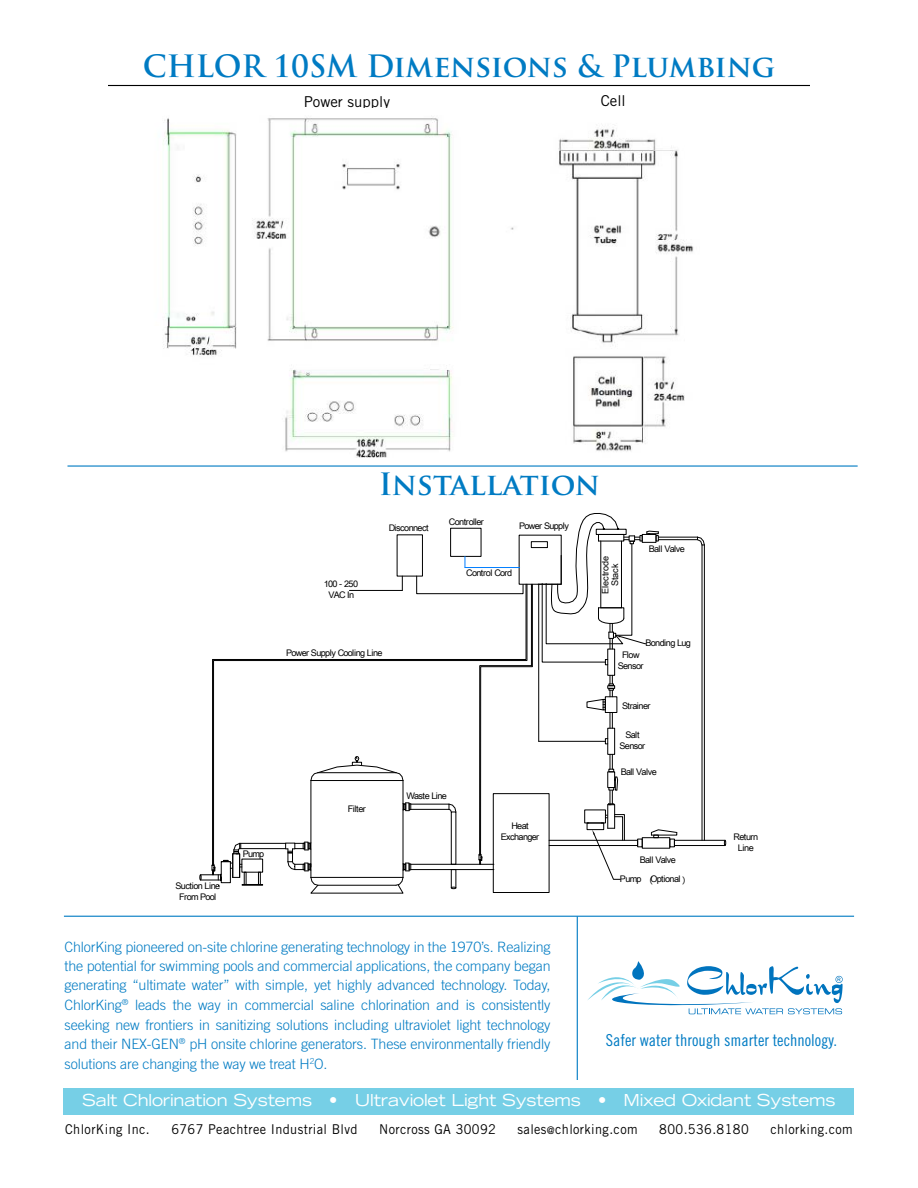
<style>
.page{position:relative;width:918px;height:1188px;background:#fff}
.page>*{position:absolute;margin:0;border:0;box-sizing:border-box;transform-origin:0 0}
.t1{font:700 30px "Trajan Pro";letter-spacing:-.005em;color:#007bc3}
.t2{font:expanded 16.5px "Trade Gothic LT Std";letter-spacing:-.01em;color:#fff}
.t3{font:16.5px "Trade Gothic LT Std Cn 18";color:#007bc3}
.t4{font:15px "Trade Gothic LT Std";color:#000}
.t5{font:300 14.25px/19.5px "Trade Gothic LT Std";letter-spacing:-.01em;color:#007bc3;text-align:justify}
.t6{font:13.5px "Trade Gothic LT Std";letter-spacing:.03em;color:#000;scale:.94 1}
.t7{font:9.15px/10.9px "Arial Unicode MS";color:#000;text-align:center}
.s1{font-size:10.5px}
</style>
<div class="page">
<hr style="left:108px;top:85px;width:702px;height:1px;background:#000">
<hr style="left:64px;top:916px;width:790px;height:1px;background:#007bc3">
<svg style="left:588px;top:961px;width:255px;height:53px"></svg>
<div style="left:64px;top:1088px;width:790px;height:27px;background:#76cfe6"></div>
<hr style="left:577px;top:916px;width:1px;height:164px;background:#007bc3">
<hr style="left:68px;top:465px;width:790px;height:2px;background:#007bc3">
<div style="left:549px;top:840px;width:89px;height:6px;border:1px solid #000"></div>
<div style="left:642px;top:838px;width:28px;height:10px;border:1px solid #000"></div>
<svg style="left:638px;top:839px;width:4px;height:8px"></svg>
<svg style="left:651px;top:830px;width:26px;height:17px"></svg>
<hr style="left:674px;top:840px;width:51px;height:1px;background:#000">
<hr style="left:674px;top:845px;width:51px;height:1px;background:#000">
<div style="left:608px;top:649px;width:7px;height:26px;border:1px solid #000"></div>
<hr style="left:702px;top:545px;width:1px;height:295px;background:#000">
<hr style="left:704px;top:545px;width:1px;height:295px;background:#000">
<hr style="left:658px;top:539px;width:39px;height:1px;background:#000">
<hr style="left:658px;top:537px;width:39px;height:1px;background:#000">
<svg style="left:697px;top:537px;width:7px;height:9px"></svg>
<svg style="left:200px;top:864px;width:63px;height:21px"></svg>
<svg style="left:213px;top:659px;width:72px;height:205px"></svg>
<div style="left:531px;top:542px;width:16px;height:6px;border:1px solid #000"></div>
<div style="left:608px;top:728px;width:7px;height:26px;border:1px solid #000"></div>
<svg style="left:605px;top:739px;width:3px;height:5px"></svg>
<svg style="left:587px;top:675px;width:28px;height:53px"></svg>
<hr style="left:539px;top:741px;width:66px;height:1px;background:#000">
<hr style="left:538px;top:584px;width:1px;height:157px;background:#000">
<svg style="left:538px;top:513px;width:120px;height:152px"></svg>
<svg style="left:587px;top:754px;width:37px;height:125px"></svg>
<svg style="left:285px;top:576px;width:247px;height:317px"></svg>
<hr style="left:349px;top:590px;width:53px;height:1px;background:#000">
<hr style="left:465px;top:567px;width:55px;height:1px;background:#007eff">
<img style="left:163px;top:118px;width:531px;height:340px">
<h1 class="t1" style="left:143px;top:47px;width:634px">CHLOR 10SM Dimensions &amp; Plumbing</h1>
<p class="t4" style="left:304px;top:93px;width:88px">Power supply</p>
<p class="t4" style="left:601px;top:92px;width:27px">Cell</p>
<h1 class="t1" style="left:379px;top:465px;width:223px">Installation</h1>
<p class="t7" style="left:324px;top:578px;width:36px">100 - 250<br>VAC In</p>
<p class="t7" style="left:389px;top:522px;width:42px">Disconnect</p>
<p class="t7" style="left:286px;top:647px;width:98px">Power Supply Cooling Line</p>
<p class="t7" style="left:449px;top:516px;width:37px">Controller</p>
<p class="t7" style="left:519px;top:520px;width:52px">Power Supply</p>
<p class="t7" style="left:466px;top:567px;width:47px">Control Cord</p>
<p class="t7" style="left:176px;top:880px;width:46px">Suction Line<br>From Pool</p>
<p class="t7" style="left:243px;top:848px;width:23px">Pump</p>
<p class="t7" style="left:348px;top:804px;width:20px">Filter</p>
<p class="t7" style="left:406px;top:790px;width:42px">Waste Line</p>
<p class="t7" style="left:501px;top:820px;width:41px">Heat<br>Exchanger</p>
<p class="t7" style="left:600px;top:594px;width:40px;line-height:9.8px;rotate:-90deg">Electrode<br>Stack</p>
<p class="t7" style="left:649px;top:543px;width:38px">Ball Valve</p>
<p class="t7" style="left:646px;top:637px;width:47px">Bonding Lug</p>
<p class="t7" style="left:618px;top:649px;width:28px">Flow<br>Sensor</p>
<p class="t7" style="left:622px;top:700px;width:31px">Strainer</p>
<p class="t7" style="left:620px;top:730px;width:28px">Salt<br>Sensor</p>
<p class="t7" style="left:621px;top:766px;width:38px">Ball Valve</p>
<p class="t7" style="left:640px;top:854px;width:38px">Ball Valve</p>
<p class="t7" style="left:620px;top:873px;width:23px">Pump</p>
<p class="t7" style="left:644px;top:885px;width:10px;rotate:-90deg">︵</p>
<p class="t7" style="left:651px;top:873px;width:31px">Optional</p>
<p class="t7" style="left:681px;top:885px;width:10px;rotate:-90deg">︶</p>
<p class="t7" style="left:734px;top:831px;width:26px">Return<br>Line</p>
<p class="t5" style="left:65px;top:937px;width:488px">ChlorKing pioneered on-site chlorine generating technology in the 1970’s. Realizing the potential for swimming pools and commercial applications, the company began generating “ultimate water” with simple, yet highly advanced technology. Today, ChlorKing<sup>®</sup> leads the way in commercial saline chlorination and is consistently seeking new frontiers in sanitizing solutions including ultraviolet light technology and their NEX-GEN<sup>®</sup> pH onsite chlorine generators. These environmentally friendly solutions are changing the way we treat H<sup>2</sup>O.</p>
<p class="t2" style="left:82px;top:1090px;width:755px">Salt Chlorination Systems • Ultraviolet Light Systems • Mixed Oxidant Systems</p>
<p class="t6" style="left:65px;top:1121px;width:92px">ChlorKing Inc.</p>
<p class="t6" style="left:171px;top:1121px;width:200px">6767 Peachtree Industrial Blvd</p>
<p class="t6" style="left:379px;top:1121px;width:126px">Norcross GA 30092</p>
<p class="t6" style="left:518px;top:1121px;width:129px">sales<span class="s1">@</span>chlorking.com</p>
<p class="t6" style="left:659px;top:1121px;width:97px">800.536.8180</p>
<p class="t6" style="left:770px;top:1121px;width:89px">chlorking.com</p>
<p class="t3" style="left:606px;top:1031px;width:233px">Safer water through smarter technology.</p>
</div>
